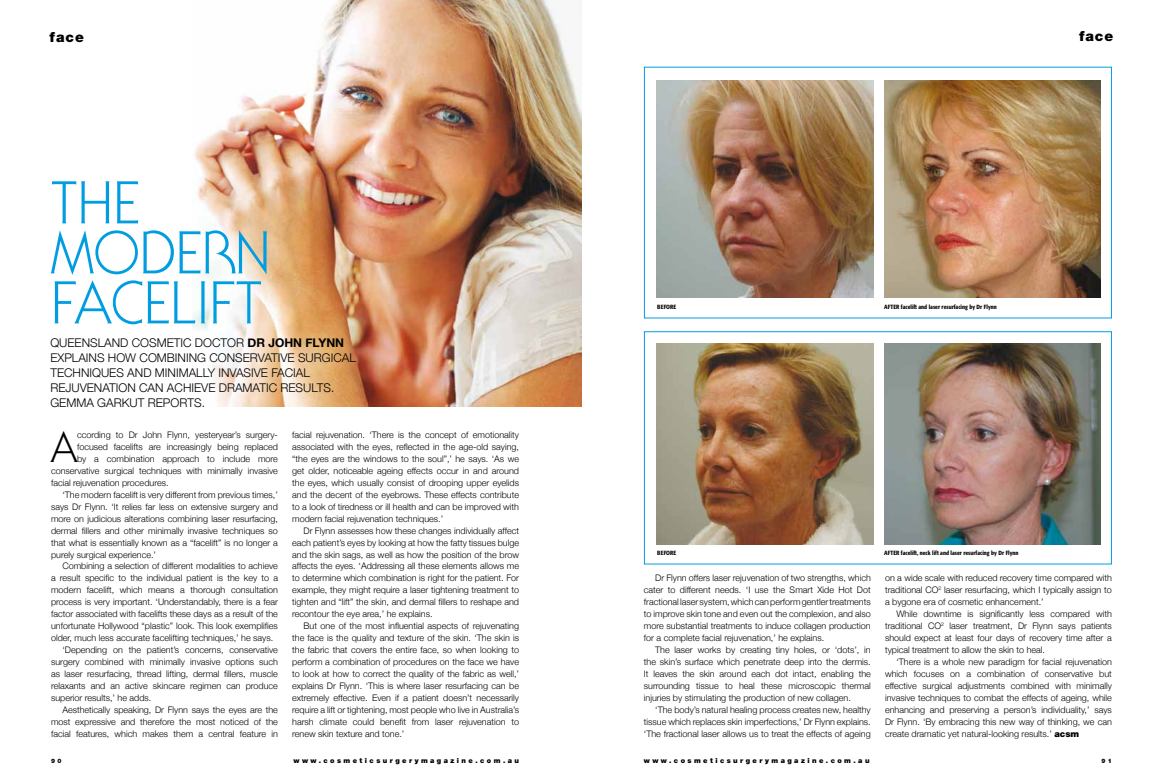
<style>
.page{position:relative;width:1163px;height:783px;background:#fff}
.page>*{position:absolute;margin:0;border:0;box-sizing:border-box;transform-origin:0 0}
.t1{font:300 59px/50px "Serif Gothic";color:#009ee0}
.t2{font:300 42.5px "Serif Gothic";color:#000}
.t3{font:900 14px "Helvetica Neue LT Std";letter-spacing:.07em;color:#000}
.t4{font:300 12px/15px "Helvetica Neue";color:#000}
.t5{font:300 9px/11.9px "Helvetica Neue";color:#000;text-align:justify}
.t6{font:900 7px "Helvetica Neue LT Std";letter-spacing:.35em;color:#000}
.t7{font:500 condensed 6px "Formata";color:#000}
.t8{font:900 6px "Helvetica Neue LT Std";color:#000}
.s1{font-weight:700}
.s2{font-family:"Helvetica Neue LT Std";font-weight:900}
</style>
<div class="page">
<img style="left:194px;top:0;width:387px;height:406px">
<div style="left:643px;top:331px;width:468px;height:233px;border:1px solid #009ee0"></div>
<img style="left:656px;top:80px;width:217px;height:217px">
<img style="left:884px;top:80px;width:216px;height:217px">
<img style="left:656px;top:343px;width:217px;height:201px">
<img style="left:884px;top:343px;width:216px;height:201px">
<div style="left:31px;top:161px;width:252px;height:180px;background:#fff;opacity:.5"></div>
<h3 class="t3" style="left:50px;top:28px;width:36px">face</h3>
<h3 class="t3" style="left:1078px;top:28px;width:36px">face</h3>
<h1 class="t1" style="left:51px;top:177px;width:221px">THE<br>MODERN<br>FACELIFT</h1>
<h3 class="t4" style="left:50px;top:335px;width:18px">Quee</h3>
<h3 class="t4" style="left:82px;top:335px;width:92px">nsland cosmetic</h3>
<h3 class="t4" style="left:50px;top:335px;width:307px;text-indent:144px">doctor <span class="s1">DR JOHN FLYNN </span>explai ns how combi ning conservative surgical tech</h3>
<h3 class="t4" style="left:81px;top:365px;width:16px">nique</h3>
<h3 class="t4" style="left:116px;top:365px;width:163px">s and minimally invasive facia</h3>
<h3 class="t4" style="left:303px;top:365px;width:8px">l</h3>
<h3 class="t4" style="left:50px;top:380px;width:125px">rejuvenati on can achie</h3>
<h3 class="t4" style="left:201px;top:380px;width:59px">ve dramatic</h3>
<h3 class="t4" style="left:280px;top:380px;width:55px">results.</h3>
<h3 class="t4" style="left:50px;top:395px;width:156px">Gemma Garkut reports.</h3>
<h2 class="t2" style="left:51px;top:421px;width:27px">A</h2>
<p class="t5" style="left:77px;top:428px;width:202px">ccording to Dr John Flynn, yesteryear’s surgery-</p>
<p class="t5" style="left:77px;top:440px;width:202px">focused facelifts are increasingly being replaced</p>
<p class="t5" style="left:77px;top:452px;width:202px">by a combination approach to include more</p>
<p class="t5" style="left:51px;top:464px;width:228px">conservative surgical techniques with minimally invasive</p>
<p class="t5" style="left:51px;top:476px;width:119px">facial rejuvenation procedures.</p>
<p class="t5" style="left:62px;top:488px;width:217px">‘The modern facelift is very different from previous times,’</p>
<p class="t5" style="left:51px;top:500px;width:228px">says Dr Flynn. ‘It relies far less on extensive surgery and</p>
<p class="t5" style="left:51px;top:512px;width:228px">more on judicious alterations combining laser resurfacing,</p>
<p class="t5" style="left:51px;top:524px;width:228px">dermal fillers and other minimally invasive techniques so</p>
<p class="t5" style="left:51px;top:536px;width:228px">that what is essentially known as a “facelift” is no longer a</p>
<p class="t5" style="left:51px;top:548px;width:107px">purely surgical experience.’</p>
<p class="t5" style="left:62px;top:560px;width:217px">Combining a selection of different modalities to achieve</p>
<p class="t5" style="left:51px;top:572px;width:228px">a result specific to the individual patient is the key to a</p>
<p class="t5" style="left:51px;top:584px;width:228px">modern facelift, which means a thorough consultation</p>
<p class="t5" style="left:51px;top:595px;width:228px">process is very important. ‘Understandably, there is a fear</p>
<p class="t5" style="left:51px;top:607px;width:228px">factor associated with facelifts these days as a result of the</p>
<p class="t5" style="left:51px;top:619px;width:228px">unfortunate Hollywood “plastic” look. This look exemplifies</p>
<p class="t5" style="left:51px;top:631px;width:224px">older, much less accurate facelifting techniques,’ he says.</p>
<p class="t5" style="left:62px;top:643px;width:217px">‘Depending on the patient’s concerns, conservative</p>
<p class="t5" style="left:51px;top:655px;width:228px">surgery combined with minimally invasive options such</p>
<p class="t5" style="left:51px;top:667px;width:228px">as laser resurfacing, thread lifting, dermal fillers, muscle</p>
<p class="t5" style="left:51px;top:679px;width:228px">relaxants and an active skincare regimen can produce</p>
<p class="t5" style="left:51px;top:691px;width:102px">superior results,’ he adds.</p>
<p class="t5" style="left:62px;top:703px;width:217px">Aesthetically speaking, Dr Flynn says the eyes are the</p>
<p class="t5" style="left:51px;top:715px;width:228px">most expressive and therefore the most noticed of the</p>
<p class="t5" style="left:51px;top:727px;width:228px">facial features, which makes them a central feature in</p>
<p class="t5" style="left:292px;top:428px;width:228px">facial rejuvenation. ‘There is the concept of emotionality associated with the eyes, reflected in the age-old saying, “the eyes are the windows to the soul”,’ he says. ‘As we get older, noticeable ageing effects occur in and around the eyes, which usually consist of drooping upper eyelids and the decent of the eyebrows. These effects contribute to a look of tiredness or ill health and can be improved with modern facial rejuvenation techniques.’</p>
<p class="t5" style="left:292px;top:524px;width:228px;text-indent:11px">Dr Flynn assesses how these changes individually affect each patient’s eyes by looking at how the fatty tissues bulge and the skin sags, as well as how the position of the brow affects the eyes. ‘Addressing all these elements allows me to determine which combination is right for the patient. For example, they might require a laser tightening treatment to tighten and “lift” the skin, and dermal fillers to reshape and recontour the eye area,’ he explains.</p>
<p class="t5" style="left:292px;top:619px;width:228px;text-indent:11px">But one of the most influential aspects of rejuvenating the face is the quality and texture of the skin. ‘The skin is the fabric that covers the entire face, so when looking to perform a combination of procedures on the face we have to look at how to correct the quality of the fabric as well,’ explains Dr Flynn. ‘This is where laser resurfacing can be extremely effective. Even if a patient doesn’t necessarily require a lift or tightening, most people who live in Australia’s harsh climate could benefit from laser rejuvenation to renew skin texture and tone.’</p>
<p class="t7" style="left:657px;top:303px;width:21px">BEFORE</p>
<p class="t7" style="left:884px;top:303px;width:114px">AFTER facelift and laser resurfacing by Dr Flynn</p>
<p class="t7" style="left:657px;top:548px;width:21px">BEFORE</p>
<p class="t5" style="left:643px;top:572px;width:228px;text-indent:11px">Dr Flynn offers laser rejuvenation of two strengths, which cater to different needs. ‘I use the Smart Xide Hot Dot fractional laser system, which can perform gentler treatments to improve skin tone and even out the complexion, and also more substantial treatments to induce collagen production for a complete facial rejuvenation,’ he explains.</p>
<p class="t5" style="left:643px;top:643px;width:228px;text-indent:11px">The laser works by creating tiny holes, or ‘dots’, in the skin’s surface which penetrate deep into the dermis.<br>It leaves the skin around each dot intact, enabling the surrounding tissue to heal these microscopic thermal injuries by stimulating the production of new collagen.</p>
<p class="t5" style="left:643px;top:703px;width:228px;text-indent:11px">‘The body’s natural healing process creates new, healthy tissue which replaces skin imperfections,’ Dr Flynn explains. ‘The fractional laser allows us to treat the effects of ageing</p>
<p class="t7" style="left:884px;top:548px;width:136px">AFTER facelift, neck lift and laser resurfacing by Dr Flynn</p>
<p class="t5" style="left:884px;top:572px;width:228px">on a wide scale with reduced recovery time compared with traditional CO<sup>2</sup> laser resurfacing, which I typically assign to a bygone era of cosmetic enhancement.’</p>
<p class="t5" style="left:884px;top:607px;width:228px;text-indent:11px">While downtime is significantly less compared with traditional CO<sup>2</sup> laser treatment, Dr Flynn says patients should expect at least four days of recovery time after a typical treatment to allow the skin to heal.</p>
<p class="t5" style="left:884px;top:655px;width:228px;text-indent:11px">‘There is a whole new paradigm for facial rejuvenation which focuses on a combination of conservative but effective surgical adjustments combined with minimally invasive techniques to combat the effects of ageing, while enhancing and preserving a person’s individuality,’ says Dr Flynn. ‘By embracing this new way of thinking, we can create dramatic yet natural-looking results.’ <span class="s2">acsm</span></p>
<p class="t8" style="left:51px;top:757px;width:12px">9 0</p>
<p class="t6" style="left:293px;top:756px;width:227px">www.cosmeticsurgerymagazine.com.au</p>
<p class="t6" style="left:643px;top:756px;width:227px">www.cosmeticsurgerymagazine.com.au</p>
<p class="t8" style="left:1101px;top:757px;width:12px">9 1</p>
</div>
